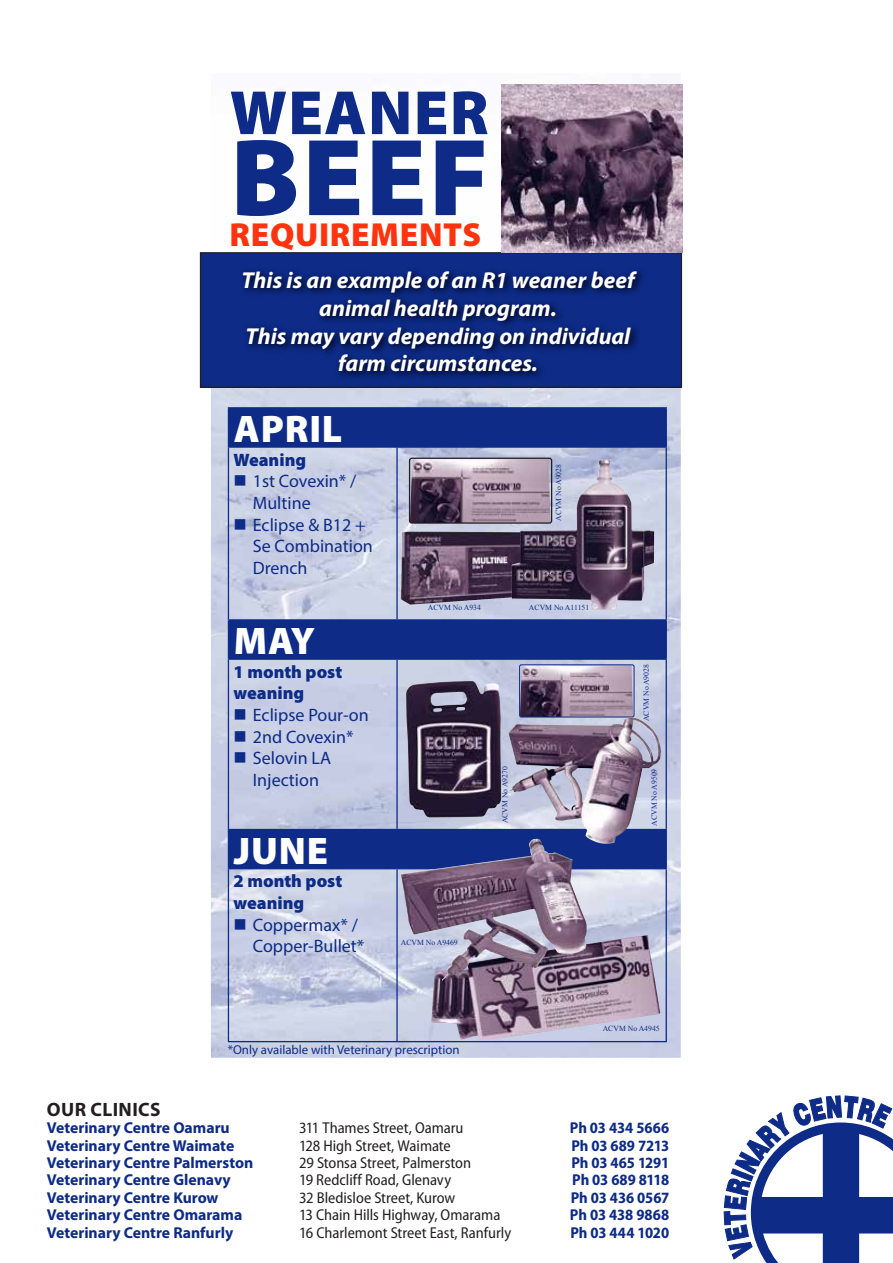
<style>
.page{position:relative;width:893px;height:1263px;background:#fff}
.page>*{position:absolute;margin:0;border:0;box-sizing:border-box;transform-origin:0 0}
.t1{font:900 110.55px "Myriad Pro";color:#0d2b87}
.t2{font:900 63px "Myriad Pro";letter-spacing:.02em;color:#0d2b87}
.t3{font:900 38.55px "Myriad Pro";letter-spacing:.02em;color:#fff}
.t4{font:900 33.45px "Myriad Pro";letter-spacing:.02em;color:#ff340e}
.t5{font:italic 700 23.1px/27.8px "Myriad Pro";color:#fff;text-align:center}
.t6{font:700 19.35px "Myriad Pro";letter-spacing:.02em;color:#231f20}
.t7{font:18px/21.6px "Myriad Pro";color:#0d2b87}
.t8{font:900 18px/21.6px "Myriad Pro";color:#0d2b87}
.t9{font:semi-condensed 15.75px "Myriad Pro";letter-spacing:-.005em;color:#231f20}
.t10{font:700 15.75px "Myriad Pro";color:#0d2b87}
.t11{font:700 semi-condensed 15.75px "Myriad Pro";letter-spacing:-.005em;color:#0d2b87}
.t12{font:12.9px "Myriad Pro";color:#0d2b87}
.t13{font:7.65px "Times New Roman";color:#0d2b87}
</style>
<div class="page">
<img style="left:212px;top:84px;width:468px;height:973px">
<div style="left:200px;top:253px;width:481px;height:134px;background:#0d2b87"></div>
<div style="left:200px;top:252px;width:482px;height:136px;border:1px solid #231f20"></div>
<svg style="left:243px;top:270px;width:400px;height:108px"></svg>
<img style="left:533px;top:935px;width:112px;height:43px">
<svg style="left:229px;top:408px;width:437px;height:460px;background:#818bb5"></svg>
<hr style="left:228px;top:407px;width:169px;height:1px;background:#0d2b87">
<hr style="left:228px;top:408px;width:1px;height:38px;background:#0d2b87">
<hr style="left:397px;top:407px;width:270px;height:1px;background:#0d2b87">
<hr style="left:666px;top:408px;width:1px;height:38px;background:#0d2b87">
<hr style="left:228px;top:446px;width:169px;height:2px;background:#0d2b87">
<hr style="left:228px;top:448px;width:1px;height:171px;background:#0d2b87">
<hr style="left:397px;top:446px;width:270px;height:2px;background:#0d2b87">
<hr style="left:396px;top:448px;width:2px;height:171px;background:#0d2b87">
<hr style="left:666px;top:448px;width:1px;height:171px;background:#0d2b87">
<hr style="left:228px;top:619px;width:169px;height:2px;background:#0d2b87">
<hr style="left:228px;top:621px;width:1px;height:37px;background:#0d2b87">
<hr style="left:397px;top:619px;width:270px;height:2px;background:#0d2b87">
<hr style="left:666px;top:621px;width:1px;height:37px;background:#0d2b87">
<hr style="left:228px;top:658px;width:169px;height:2px;background:#0d2b87">
<hr style="left:228px;top:660px;width:1px;height:169px;background:#0d2b87">
<hr style="left:397px;top:658px;width:270px;height:2px;background:#0d2b87">
<hr style="left:396px;top:660px;width:2px;height:169px;background:#0d2b87">
<hr style="left:666px;top:660px;width:1px;height:169px;background:#0d2b87">
<hr style="left:228px;top:829px;width:169px;height:1px;background:#0d2b87">
<hr style="left:228px;top:830px;width:1px;height:38px;background:#0d2b87">
<hr style="left:397px;top:829px;width:270px;height:1px;background:#0d2b87">
<hr style="left:666px;top:830px;width:1px;height:38px;background:#0d2b87">
<hr style="left:228px;top:868px;width:169px;height:1px;background:#0d2b87">
<hr style="left:228px;top:869px;width:1px;height:172px;background:#0d2b87">
<hr style="left:397px;top:868px;width:270px;height:1px;background:#0d2b87">
<hr style="left:396px;top:869px;width:2px;height:172px;background:#0d2b87">
<hr style="left:666px;top:869px;width:1px;height:172px;background:#0d2b87">
<hr style="left:228px;top:1041px;width:169px;height:1px;background:#0d2b87">
<hr style="left:397px;top:1041px;width:270px;height:1px;background:#0d2b87">
<img style="left:411px;top:460px;width:139px;height:62px">
<div style="left:409px;top:458px;width:143px;height:66px;border:1px solid #231f20;border-radius:2px"></div>
<img style="left:521px;top:667px;width:111px;height:48px">
<div style="left:519px;top:665px;width:115px;height:52px;border:1px solid #0d2b87;border-radius:2px"></div>
<img style="left:401px;top:531px;width:147px;height:74px">
<img style="left:589px;top:460px;width:15px;height:26px">
<img style="left:406px;top:681px;width:65px;height:55px">
<img style="left:508px;top:717px;width:122px;height:74px">
<img style="left:401px;top:839px;width:132px;height:142px">
<img style="left:502px;top:84px;width:181px;height:169px">
<svg style="left:723px;top:1095px;width:170px;height:168px"></svg>
<h2 class="t2" style="left:230px;top:71px;width:260px">WEANER</h2>
<h1 class="t1" style="left:230px;top:104px;width:260px">BEEF</h1>
<h3 class="t4" style="left:230px;top:212px;width:253px">REQUIREMENTS</h3>
<h3 class="t5" style="left:241px;top:266px;width:395px">This is an example of an R1 weaner beef animal health program.<br>This may vary depending on individual farm circumstances.</h3>
<h3 class="t3" style="left:234px;top:403px;width:110px">APRIL</h3>
<p class="t8" style="left:234px;top:448px;width:74px">Weaning</p>
<p class="t7" style="left:253px;top:470px;width:105px;text-indent:-19px">■ 1st Covexin* /<br>Multine</p>
<p class="t7" style="left:253px;top:513px;width:122px;text-indent:-19px">■ Eclipse &amp; B12 +<br>Se Combination<br>Drench</p>
<h3 class="t3" style="left:234px;top:615px;width:83px">MAY</h3>
<p class="t8" style="left:234px;top:660px;width:110px">1 month post weaning</p>
<p class="t7" style="left:234px;top:704px;width:137px">■ Eclipse Pour-on</p>
<p class="t7" style="left:234px;top:725px;width:121px">■ 2nd Covexin*</p>
<p class="t7" style="left:234px;top:747px;width:99px;text-align:center">■ Selovin LA<br>Injection</p>
<h3 class="t3" style="left:234px;top:825px;width:96px">JUNE</h3>
<p class="t8" style="left:234px;top:870px;width:110px">2 month post weaning</p>
<p class="t7" style="left:253px;top:913px;width:113px;text-indent:-19px">■ Coppermax* /<br>Copper-Bullet*</p>
<p class="t13" style="left:554px;top:521px;width:58px;rotate:-90deg">ACVM No A9028</p>
<p class="t13" style="left:428px;top:602px;width:55px">ACVM No A934</p>
<p class="t13" style="left:529px;top:602px;width:62px">ACVM No A11151</p>
<p class="t13" style="left:641px;top:721px;width:58px;rotate:-90deg">ACVM No A9028</p>
<p class="t13" style="left:500px;top:823px;width:58px;rotate:-90deg">ACVM No A9270</p>
<p class="t13" style="left:649px;top:826px;width:58px;rotate:-90deg">ACVM No A9509</p>
<p class="t13" style="left:401px;top:938px;width:58px">ACVM No A9469</p>
<p class="t13" style="left:603px;top:1023px;width:58px">ACVM No A4945</p>
<p class="t12" style="left:228px;top:1042px;width:233px">*Only available with Veterinary prescription</p>
<p class="t6" style="left:47px;top:1097px;width:115px">OUR CLINICS</p>
<p class="t10" style="left:47px;top:1118px;width:184px">Veterinary Centre Oamaru</p>
<p class="t9" style="left:299px;top:1119px;width:166px">311 Thames Street, Oamaru</p>
<p class="t11" style="left:570px;top:1118px;width:101px">Ph 03 434 5666</p>
<p class="t10" style="left:47px;top:1135px;width:189px">Veterinary Centre Waimate</p>
<p class="t9" style="left:299px;top:1137px;width:153px">128 High Street, Waimate</p>
<p class="t11" style="left:571px;top:1135px;width:99px">Ph 03 689 7213</p>
<p class="t10" style="left:47px;top:1152px;width:208px">Veterinary Centre Palmerston</p>
<p class="t9" style="left:299px;top:1154px;width:174px">29 Stonsa Street, Palmerston</p>
<p class="t11" style="left:571px;top:1153px;width:99px">Ph 03 465 1291</p>
<p class="t10" style="left:47px;top:1170px;width:186px">Veterinary Centre Glenavy</p>
<p class="t9" style="left:299px;top:1172px;width:154px">19 Redcliff Road, Glenavy</p>
<p class="t11" style="left:572px;top:1170px;width:98px">Ph 03 689 8118</p>
<p class="t10" style="left:47px;top:1187px;width:173px">Veterinary Centre Kurow</p>
<p class="t9" style="left:299px;top:1189px;width:158px">32 Bledisloe Street, Kurow</p>
<p class="t11" style="left:571px;top:1187px;width:100px">Ph 03 436 0567</p>
<p class="t10" style="left:47px;top:1205px;width:197px">Veterinary Centre Omarama</p>
<p class="t9" style="left:299px;top:1206px;width:203px">13 Chain Hills Highway, Omarama</p>
<p class="t11" style="left:570px;top:1205px;width:101px">Ph 03 438 9868</p>
<p class="t10" style="left:47px;top:1222px;width:188px">Veterinary Centre Ranfurly</p>
<p class="t9" style="left:299px;top:1224px;width:214px">16 Charlemont Street East, Ranfurly</p>
<p class="t11" style="left:570px;top:1222px;width:100px">Ph 03 444 1020</p>
</div>
